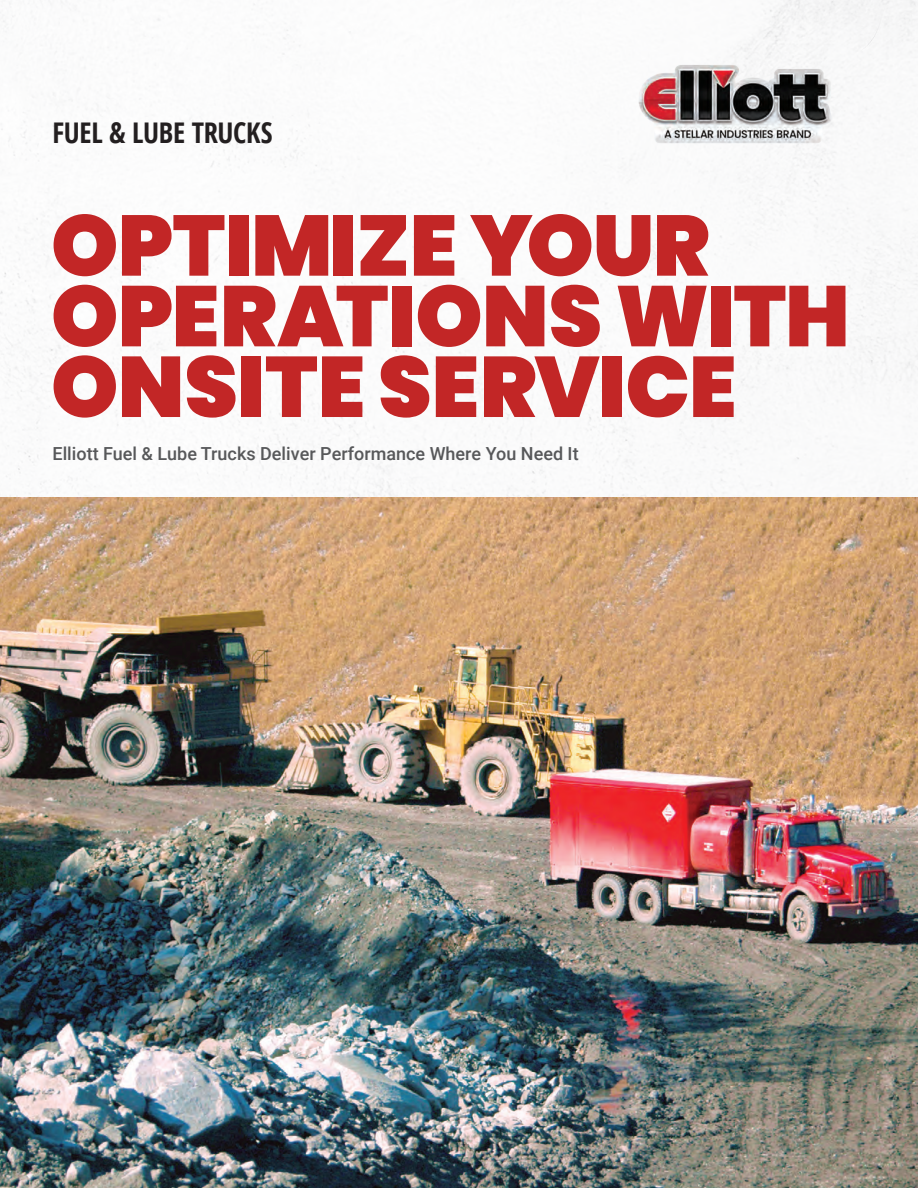
<style>
.page{position:relative;width:918px;height:1188px;background:#fff}
.page>*{position:absolute;margin:0;border:0;box-sizing:border-box;transform-origin:0 0}
.t1{font:900 85.65px/70.7px "Poppins";letter-spacing:-.01em;color:#c22626}
.t2{font:700 condensed 28.5px "Open Sans";letter-spacing:-.01em;color:#231f20}
.t3{font:500 18px "Roboto";color:#57585a}
</style>
<div class="page">
<img style="left:0;top:0;width:918px;height:497px">
<img style="left:620px;top:47px;width:230px;height:115px">
<img style="left:0;top:497px;width:918px;height:691px">
<h2 class="t2" style="left:52px;top:113px;width:222px">FUEL &amp; LUBE TRUCKS</h2>
<h1 class="t1" style="left:51px;top:211px;width:800px">OPTIMIZE YOUR<br>OPERATIONS WITH<br>ONSITE SERVICE</h1>
<p class="t3" style="left:52px;top:441px;width:528px">Elliott Fuel &amp; Lube Trucks Deliver Performance Where You Need It</p>
</div>
